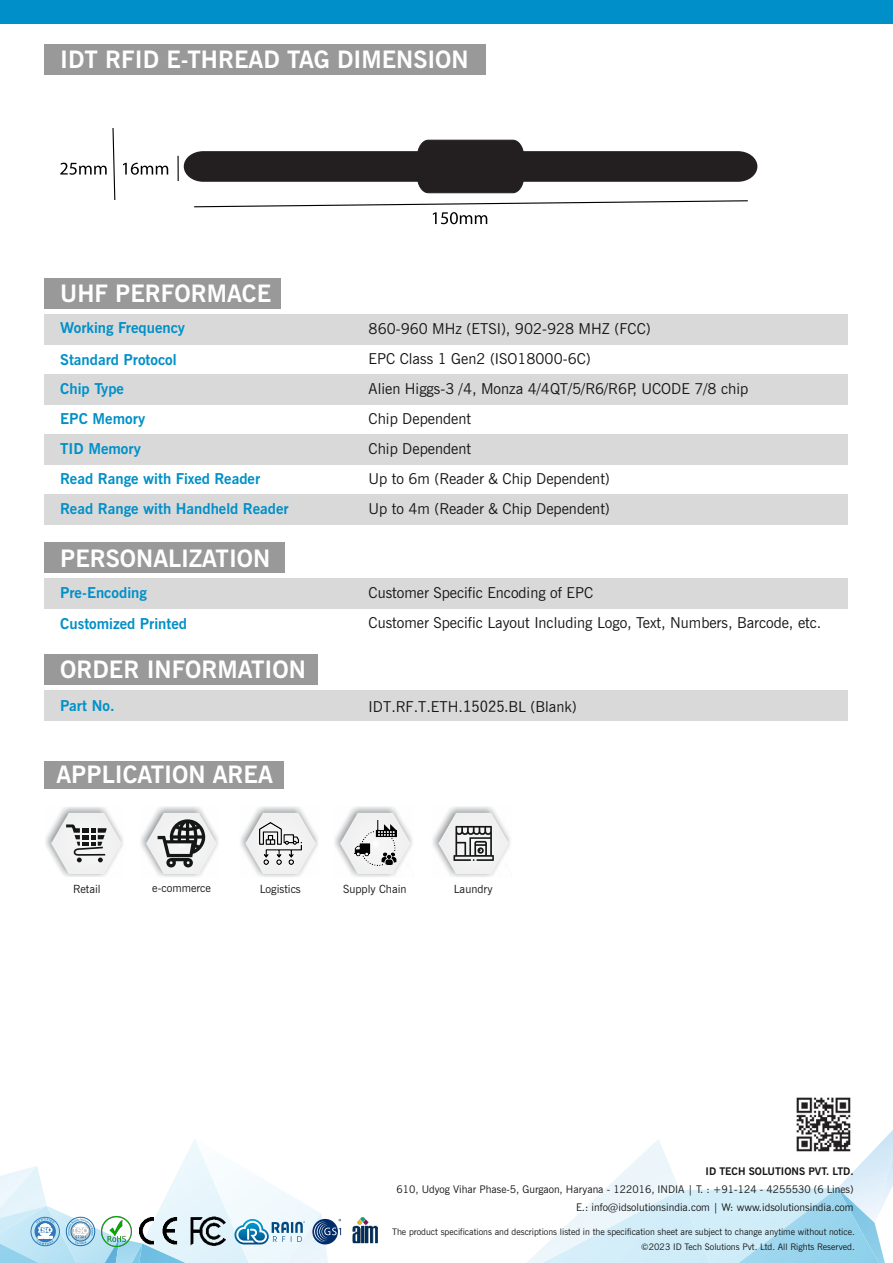
<style>
.page{position:relative;width:893px;height:1263px;background:#fff}
.page>*{position:absolute;margin:0;border:0;box-sizing:border-box;transform-origin:0 0}
.t1{font:700 24px "News Gothic BT";color:#fff}
.t2{font:15px/30px "News Gothic BT";color:#151616}
.t3{font:700 15px/30px "News Gothic BT";color:#0090c8}
.t4{font:11.25px "News Gothic BT";color:#151616}
.t5{font:10.5px/17.7px "News Gothic BT";color:#151616;text-align:right}
.t6{font:700 10.5px "News Gothic BT";color:#151616}
.t7{font:9px/15.1px "News Gothic BT";color:#151616;text-align:right}
.s1{font-family:"Yu Gothic";font-weight:500}
</style>
<div class="page">
<svg style="left:183px;top:140px;width:575px;height:53px"></svg>
<hr style="left:177px;top:156px;width:2px;height:25px;background:#000">
<svg style="left:194px;top:200px;width:554px;height:24px"></svg>
<svg style="left:60px;top:128px;width:56px;height:72px"></svg>
<svg style="left:123px;top:163px;width:45px;height:12px"></svg>
<div style="left:0;top:0;width:893px;height:24px;background:#008fc8"></div>
<svg style="left:527px;top:1130px;width:366px;height:133px"></svg>
<img style="left:794px;top:1097px;width:60px;height:58px">
<img style="left:352px;top:1217px;width:26px;height:27px">
<svg style="left:0;top:1139px;width:341px;height:124px"></svg>
<div style="left:45px;top:374px;width:803px;height:30px;background:#d9d9da"></div>
<div style="left:45px;top:435px;width:803px;height:30px;background:#d9d9da"></div>
<div style="left:45px;top:495px;width:803px;height:30px;background:#d9d9da"></div>
<div style="left:45px;top:314px;width:803px;height:30px;background:#d9d9da"></div>
<div style="left:45px;top:44px;width:441px;height:30px;background:#999"></div>
<div style="left:45px;top:278px;width:236px;height:31px;background:#999"></div>
<div style="left:45px;top:579px;width:803px;height:30px;background:#d9d9da"></div>
<div style="left:45px;top:543px;width:240px;height:30px;background:#999"></div>
<div style="left:45px;top:690px;width:803px;height:31px;background:#d9d9da"></div>
<div style="left:45px;top:654px;width:273px;height:31px;background:#999"></div>
<img style="left:45px;top:807px;width:78px;height:70px">
<img style="left:141px;top:807px;width:77px;height:70px">
<img style="left:240px;top:807px;width:78px;height:70px">
<svg style="left:245px;top:813px;width:71px;height:61px"></svg>
<div style="left:45px;top:761px;width:239px;height:27px;background:#999"></div>
<svg style="left:146px;top:813px;width:71px;height:61px"></svg>
<svg style="left:51px;top:813px;width:71px;height:61px"></svg>
<img style="left:260px;top:822px;width:42px;height:42px">
<img style="left:335px;top:807px;width:77px;height:70px">
<svg style="left:340px;top:813px;width:71px;height:61px"></svg>
<img style="left:355px;top:821px;width:41px;height:45px">
<img style="left:433px;top:807px;width:77px;height:70px">
<svg style="left:438px;top:813px;width:71px;height:61px"></svg>
<h1 class="t1" style="left:60px;top:50px;width:410px">IDT RFID E-THREAD TAG DIMENSION</h1>
<h1 class="t1" style="left:60px;top:284px;width:212px">UHF PERFORMACE</h1>
<p class="t3" style="left:60px;top:315px;width:126px">Working Frequency</p>
<p class="t3" style="left:60px;top:346px;width:118px;line-height:29.4px">Standard Protocol<br>Chip Type<br>EPC Memory</p>
<p class="t3" style="left:60px;top:435px;width:230px">TID Memory<br>Read Range with Fixed Reader<br>Read Range with Handheld Reader</p>
<h1 class="t1" style="left:60px;top:548px;width:212px">PERSONALIZATION</h1>
<p class="t2" style="left:369px;top:315px;width:283px;line-height:30.6px">860-960 MHz (ETSI), 902-928 MHZ (FCC)<br>EPC Class 1 Gen2 (ISO18000-6C)</p>
<p class="t2" style="left:369px;top:375px;width:381px">Alien Higgs-3 /4, Monza 4/4QT/5/R6/R6P, UCODE 7/8 chip</p>
<p class="t2" style="left:369px;top:405px;width:243px">Chip Dependent<br>Chip Dependent<br>Up to 6m (Reader &amp; Chip Dependent)<br>Up to 4m (Reader &amp; Chip Dependent)</p>
<p class="t3" style="left:60px;top:579px;width:88px">Pre-Encoding</p>
<p class="t2" style="left:369px;top:579px;width:226px">Customer Specific Encoding of EPC</p>
<p class="t3" style="left:60px;top:610px;width:128px">Customized Printed</p>
<p class="t2" style="left:369px;top:609px;width:454px">Customer Specific Layout Including Logo, Text, Numbers, Barcode, etc.</p>
<h1 class="t1" style="left:60px;top:660px;width:247px">ORDER INFORMATION</h1>
<p class="t3" style="left:60px;top:692px;width:56px">Part No.</p>
<p class="t2" style="left:369px;top:693px;width:209px">IDT.RF.T.ETH.<span class="s1">15025.</span>BL (Blank)</p>
<h1 class="t1" style="left:57px;top:765px;width:218px">APPLICATION AREA</h1>
<p class="t4" style="left:73px;top:884px;width:29px">Retail</p>
<p class="t4" style="left:152px;top:883px;width:60px">e-commerce</p>
<p class="t4" style="left:260px;top:884px;width:43px">Logistics</p>
<p class="t4" style="left:343px;top:885px;width:65px">Supply Chain</p>
<p class="t4" style="left:454px;top:885px;width:40px">Laundry</p>
<p class="t6" style="left:705px;top:1167px;width:150px">ID TECH SOLUTIONS PVT. LTD.</p>
<p class="t5" style="left:396px;top:1181px;width:459px">610, Udyog Vihar Phase-5, Gurgaon, Haryana - 122016, INDIA | T. : +91-124 - 4255530 (6 Lines)<br>E.: info@idsolutionsindia.com | W: www.idsolutionsindia.com</p>
<p class="t7" style="left:392px;top:1225px;width:464px">The product specifications and descriptions listed in the specification sheet are subject to change anytime without notice. ©2023 ID Tech Solutions Pvt. Ltd. All Rights Reserved.</p>
</div>
